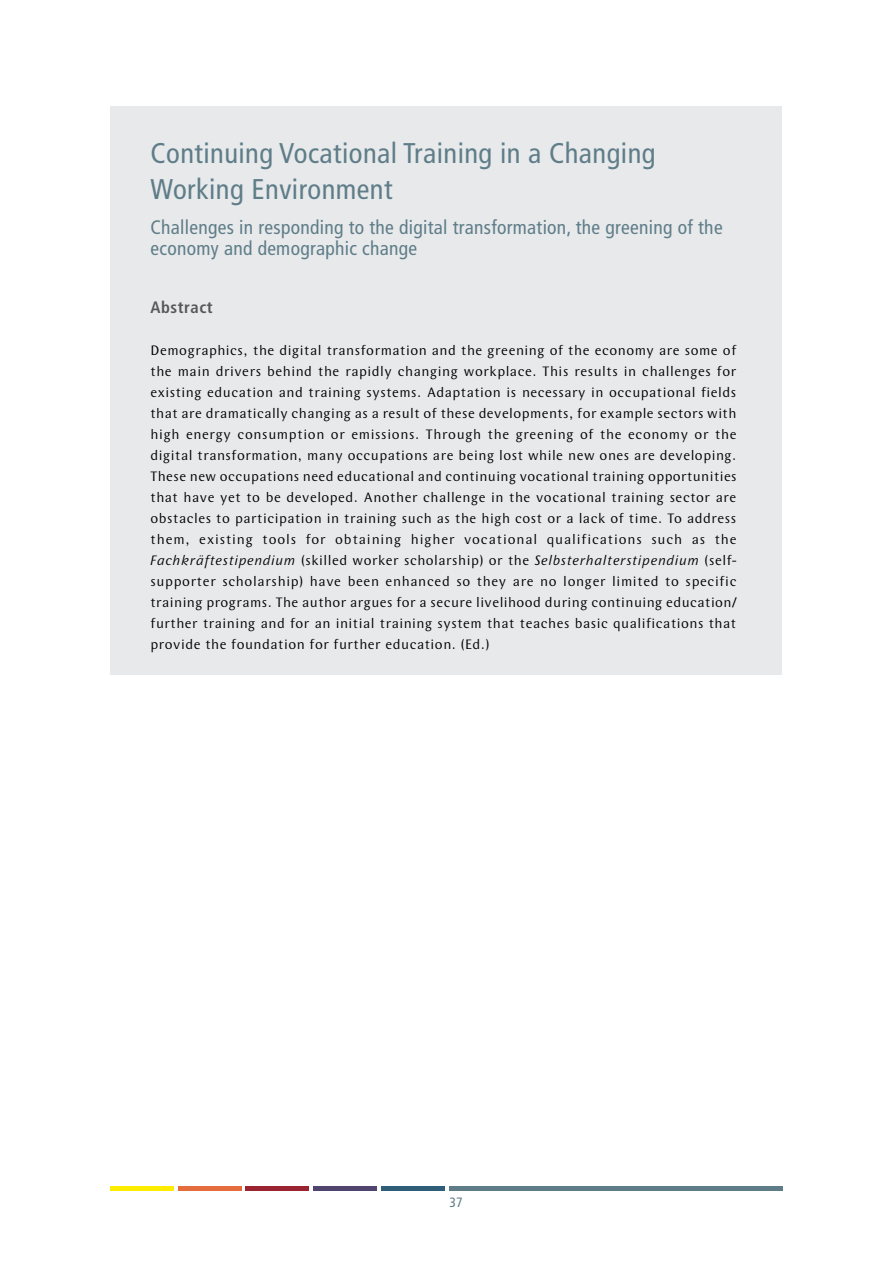
<style>
.page{position:relative;width:893px;height:1263px;background:#fff}
.page>*{position:absolute;margin:0;border:0;box-sizing:border-box;transform-origin:0 0}
.t1{font:condensed 28.5px/36px "Frutiger LT Std";letter-spacing:.015em;color:#5f7d88}
.t2{font:condensed 19.5px/21px "Frutiger LT Std";letter-spacing:.015em;color:#5f7d88}
.t3{font:700 condensed 16.5px "Frutiger LT Std";letter-spacing:.035em;color:#58585a}
.t4{font:14.25px/21px "Wunderlich OT";letter-spacing:.035em;color:#000;text-align:justify}
.t5{font:condensed 13.5px "Frutiger LT Std";color:#5f7d88}
.s1{font-style:italic}
</style>
<div class="page">
<div style="left:111px;top:1186px;width:63px;height:5px;background:#ffed00"></div>
<div style="left:178px;top:1186px;width:64px;height:5px;background:#e56c3d"></div>
<div style="left:246px;top:1186px;width:63px;height:5px;background:#9b2433"></div>
<div style="left:313px;top:1186px;width:64px;height:5px;background:#4f456f"></div>
<div style="left:381px;top:1186px;width:63px;height:5px;background:#2f5e78"></div>
<div style="left:449px;top:1186px;width:333px;height:5px;background:#5f7d88"></div>
<div style="left:111px;top:106px;width:671px;height:568px;background:#e7e9eb"></div>
<h1 class="t1" style="left:151px;top:135px;width:506px">Continuing Vocational Training in a Changing<br>Working Environment</h1>
<h2 class="t2" style="left:151px;top:217px;width:574px">Challenges in responding to the digital transformation, the greening of the economy and demographic change</h2>
<p class="t3" style="left:151px;top:297px;width:64px">Abstract</p>
<p class="t4" style="left:151px;top:340px;width:588px">Demographics, the digital transformation and the greening of the economy are some of the main drivers behind the rapidly changing workplace. This results in challenges for existing education and training systems. Adaptation is necessary in occupational fields that are dramatically changing as a result of these developments, for example sectors with high energy consumption or emissions. Through the greening of the economy or the digital transformation, many occupations are being lost while new ones are developing.<br>These new occupations need educational and continuing vocational training opportunities that have yet to be developed. Another challenge in the vocational training sector are obstacles to participation in training such as the high cost or a lack of time. To address them, existing tools for obtaining higher vocational qualifications such as the <span class="s1">Fachkräftestipendium</span> (skilled worker scholarship) or the <span class="s1">Selbsterhalterstipendium</span> (self&shy;supporter scholarship) have been enhanced so they are no longer limited to specific training programs. The author argues for a secure livelihood during continuing education/ further training and for an initial training system that teaches basic qualifications that provide the foundation for further education. (Ed.)</p>
<p class="t5" style="left:449px;top:1195px;width:15px">37</p>
</div>
